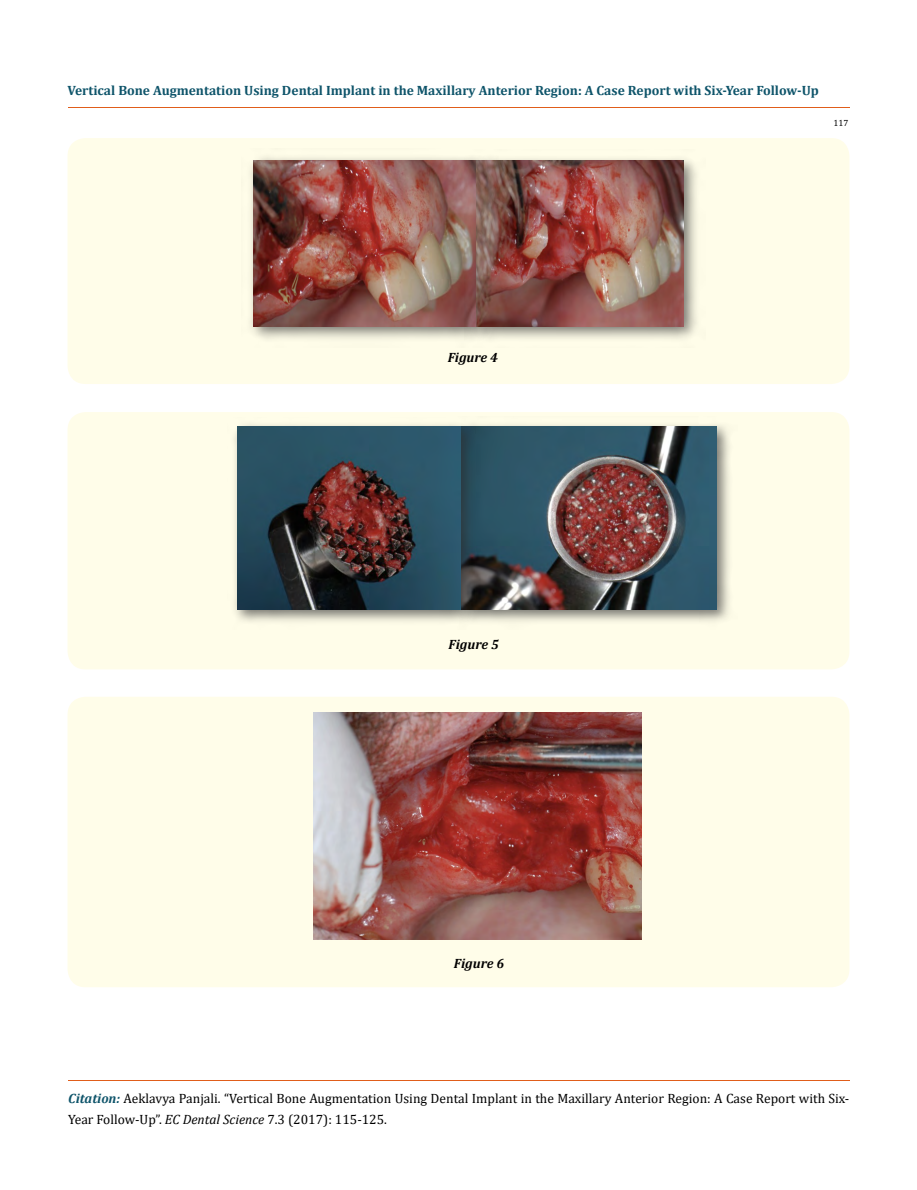
<style>
.page{position:relative;width:917px;height:1190px;background:#fff}
.page>*{position:absolute;margin:0;border:0;box-sizing:border-box;transform-origin:0 0}
.t1{font:13.5px/21px "Cambria";color:#000}
.t2{font:700 13.5px "Cambria";color:#0e546a}
.t3{font:italic 700 13.5px "Cambria";color:#000}
.t4{font:9px "Cambria";color:#000}
.s1{font-weight:700;font-style:italic;color:#0e546a}
.s2{font-style:italic}
</style>
<div class="page">
<hr style="left:68px;top:108px;width:781px;height:1px;background:#e05d1a">
<hr style="left:68px;top:1080px;width:781px;height:1px;background:#e05d1a">
<div style="left:68px;top:138px;width:781px;height:246px;background:#fffde9;border-radius:18px"></div>
<img style="left:250px;top:157px;width:214px;height:182px">
<img style="left:253px;top:160px;width:211px;height:166px">
<img style="left:464px;top:157px;width:233px;height:183px">
<div style="left:68px;top:412px;width:781px;height:257px;background:#fffde9;border-radius:18px"></div>
<img style="left:480px;top:425px;width:250px;height:197px">
<img style="left:480px;top:427px;width:237px;height:182px">
<img style="left:234px;top:424px;width:246px;height:198px">
<div style="left:68px;top:696px;width:781px;height:291px;background:#fffde9;border-radius:18px"></div>
<img style="left:313px;top:712px;width:328px;height:227px">
<p class="t2" style="left:68px;top:80px;width:752px">Vertical Bone Augmentation Using Dental Implant in the Maxillary Anterior Region: A Case Report with Six-Year Follow-Up</p>
<p class="t4" style="left:833px;top:118px;width:16px">117</p>
<p class="t3" style="left:447px;top:348px;width:52px">Figure 4</p>
<p class="t3" style="left:448px;top:634px;width:52px">Figure 5</p>
<p class="t3" style="left:454px;top:954px;width:52px">Figure 6</p>
<p class="t1" style="left:68px;top:1087px;width:782px"><span class="s1">Citation:</span> Aeklavya Panjali. “Vertical Bone Augmentation Using Dental Implant in the Maxillary Anterior Region: A Case Report with Six-<br>Year Follow-Up”. <span class="s2">EC Dental Science</span> 7.3 (2017): 115-125.</p>
</div>
